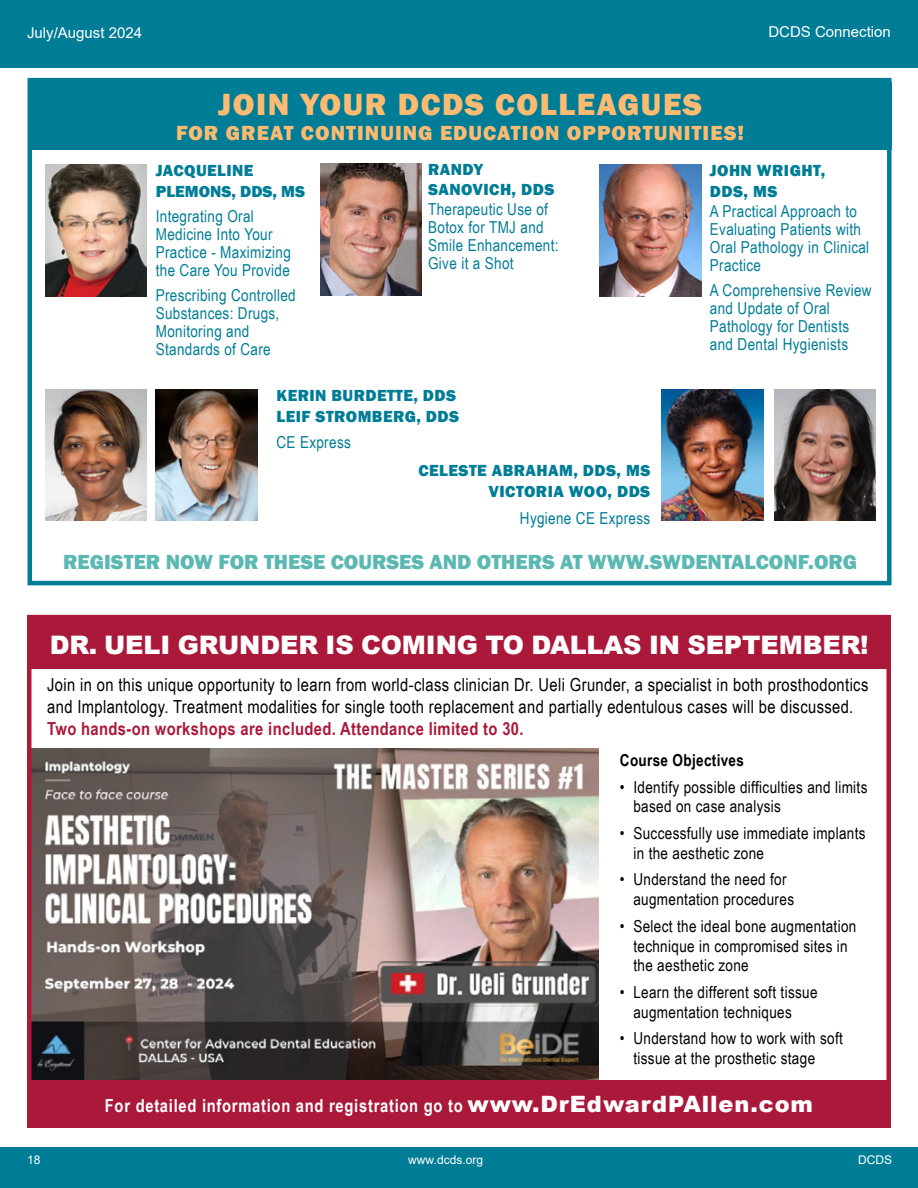
<style>
.page{position:relative;width:918px;height:1188px;background:#fff}
.page>*{position:absolute;margin:0;border:0;box-sizing:border-box;transform-origin:0 0}
.t1{font:800 31.5px "Franklin Gothic";letter-spacing:.05em;color:#fdba71}
.t2{font:900 25.5px "Arial";letter-spacing:-.005em;color:#fff}
.t3{font:800 21px "Franklin Gothic";color:#5cb8b2}
.t4{font:800 21px "Franklin Gothic";letter-spacing:.05em;color:#fdba71}
.t5{font:18px/21.6px "Arial Narrow";letter-spacing:.02em;color:#000}
.t6{font:700 18px "Arial Narrow";letter-spacing:.04em;color:#fff}
.t7{font:700 18px "Arial Narrow";letter-spacing:.02em;color:#ab193a}
.t8{font:16.5px/18px "Arial Narrow";letter-spacing:.02em;color:#007d96}
.t9{font:16.5px/19.8px "Arial Narrow";letter-spacing:.02em;color:#000}
.t10{font:800 16.5px/21px "Franklin Gothic";letter-spacing:.025em;color:#007d96}
.t11{font:800 16.5px/21px "Franklin Gothic";color:#007d96}
.t12{font:700 16.5px "Arial Narrow";letter-spacing:.02em;color:#000}
.t13{font:15px "Arial";color:#fff}
.t14{font:12px "Arial";color:#fff}
.s1{font-family:"Arial";font-weight:900;font-size:22.5px}
</style>
<div class="page">
<div style="left:0;top:0;width:918px;height:60px;background:#007d96"></div>
<div style="left:0;top:51px;width:918px;height:17px;background:#007d96"></div>
<div style="left:0;top:1148px;width:918px;height:40px;background:#007d96"></div>
<div style="left:28px;top:82px;width:864px;height:68px;background:#007d96"></div>
<img style="left:45px;top:164px;width:102px;height:132px">
<img style="left:320px;top:163px;width:102px;height:132px">
<img style="left:600px;top:164px;width:101px;height:132px">
<div style="left:28px;top:78px;width:864px;height:507px;border:4px solid #007d96"></div>
<img style="left:45px;top:389px;width:102px;height:132px">
<img style="left:156px;top:389px;width:101px;height:132px">
<img style="left:662px;top:389px;width:101px;height:132px">
<img style="left:774px;top:389px;width:102px;height:132px">
<div style="left:27px;top:615px;width:864px;height:54px;background:#ab193a"></div>
<img style="left:32px;top:748px;width:567px;height:333px">
<div style="left:27px;top:615px;width:864px;height:513px;border:4px solid #ab193a"></div>
<div style="left:27px;top:1081px;width:864px;height:47px;background:#ab193a"></div>
<p class="t13" style="left:27px;top:22px;width:117px">July/August 2024</p>
<p class="t13" style="left:768px;top:22px;width:124px">DCDS Connection</p>
<h1 class="t1" style="left:218px;top:84px;width:486px">JOIN YOUR DCDS COLLEAGUES</h1>
<p class="t4" style="left:176px;top:119px;width:570px">FOR GREAT CONTINUING EDUCATION OPPORTUNITIES!</p>
<p class="t10" style="left:428px;top:159px;width:128px;line-height:19.8px">RANDY<br>SANOVICH, DDS</p>
<p class="t8" style="left:428px;top:200px;width:132px">Therapeutic Use of<br>Botox for TMJ and<br>Smile Enhancement:<br>Give it a Shot</p>
<p class="t11" style="left:156px;top:160px;width:151px">JACQUELINE<br>PLEMONS, DDS, MS</p>
<p class="t8" style="left:156px;top:206px;width:137px">Integrating Oral<br>Medicine Into Your<br>Practice - Maximizing the Care You Provide</p>
<p class="t8" style="left:156px;top:285px;width:142px">Prescribing Controlled<br>Substances: Drugs,<br>Monitoring and<br>Standards of Care</p>
<p class="t10" style="left:276px;top:385px;width:184px">KERIN BURDETTE, DDS<br>LEIF STROMBERG, DDS</p>
<p class="t8" style="left:276px;top:433px;width:76px">CE Express</p>
<p class="t10" style="left:418px;top:460px;width:233px;text-align:right">CELESTE ABRAHAM, DDS, MS<br>VICTORIA WOO, DDS</p>
<p class="t8" style="left:520px;top:508px;width:132px">Hygiene CE Express</p>
<p class="t10" style="left:710px;top:160px;width:117px">JOHN WRIGHT,<br>DDS, MS</p>
<p class="t8" style="left:710px;top:202px;width:161px">A Practical Approach to<br>Evaluating Patients with<br>Oral Pathology in Clinical<br>Practice</p>
<p class="t8" style="left:710px;top:280px;width:163px">A Comprehensive Review and Update of Oral<br>Pathology for Dentists and Dental Hygienists</p>
<p class="t3" style="left:63px;top:549px;width:796px">REGISTER NOW FOR THESE COURSES AND OTHERS AT WWW.SWDENTALCONF.ORG</p>
<h2 class="t2" style="left:50px;top:627px;width:820px">DR. UELI GRUNDER IS COMING TO DALLAS IN SEPTEMBER!</h2>
<p class="t5" style="left:47px;top:674px;width:823px">Join in on this unique opportunity to learn from world-class clinician Dr. Ueli Grunder, a specialist in both prosthodontics and Implantology. Treatment modalities for single tooth replacement and partially edentulous cases will be discussed.</p>
<p class="t7" style="left:47px;top:715px;width:478px">Two hands-on workshops are included. Attendance limited to 30.</p>
<p class="t12" style="left:620px;top:748px;width:126px">Course Objectives</p>
<p class="t9" style="left:633px;top:776px;width:236px;text-indent:-13px">• Identify possible difficulties and limits based on case analysis</p>
<p class="t9" style="left:633px;top:823px;width:234px;text-indent:-13px">• Successfully use immediate implants in the aesthetic zone</p>
<p class="t9" style="left:633px;top:869px;width:162px;text-indent:-13px">• Understand the need for augmentation procedures</p>
<p class="t9" style="left:633px;top:915px;width:225px;text-indent:-13px">• Select the ideal bone augmentation technique in compromised sites in the aesthetic zone</p>
<p class="t9" style="left:633px;top:982px;width:186px;text-indent:-13px">• Learn the different soft tissue augmentation techniques</p>
<p class="t9" style="left:633px;top:1028px;width:211px;text-indent:-13px">• Understand how to work with soft tissue at the prosthetic stage</p>
<p class="t6" style="left:105px;top:1092px;width:710px">For detailed information and registration go to <span class="s1">www.DrEdwardPAllen.com</span></p>
<p class="t14" style="left:27px;top:1152px;width:15px">18</p>
<p class="t14" style="left:408px;top:1152px;width:76px">www.dcds.org</p>
<p class="t14" style="left:858px;top:1152px;width:35px">DCDS</p>
</div>
